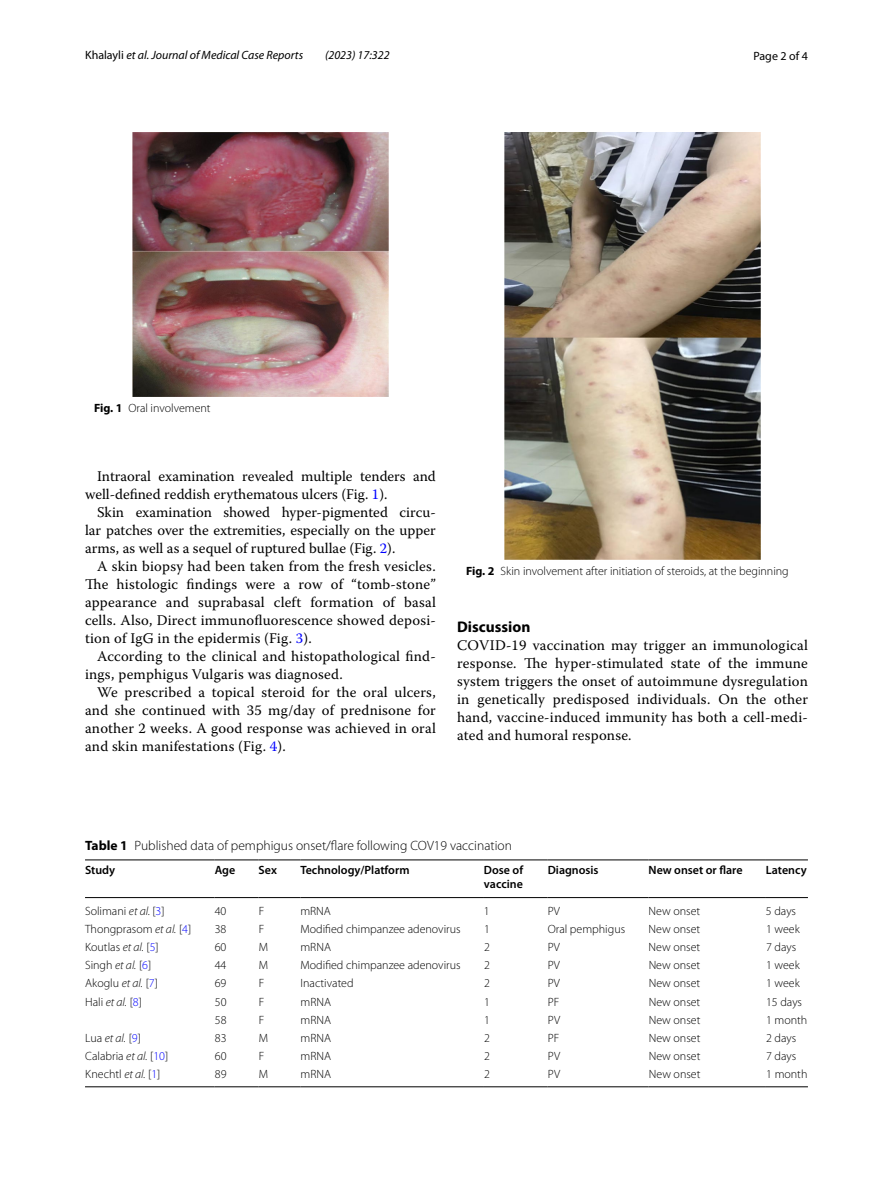
<style>
.page{position:relative;width:893px;height:1187px;background:#fff}
.page>*{position:absolute;margin:0;border:0;box-sizing:border-box;transform-origin:0 0}
.t1{font:700 15.45px "Myriad Pro";color:#000}
.t2{font:14.7px/18px "Warnock Pro";letter-spacing:.015em;color:#000;text-align:justify}
.t3{font:300 13.5px "Myriad Pro";color:#000}
.t4{font:300 12px "Myriad Pro";color:#000}
.t5{font:600 12px/13.5px "Myriad Pro";color:#000}
.t6{font:italic 12px "Myriad Pro";color:#000}
.t7{font:12px "Myriad Pro";color:#000}
.s1{font-style:normal}
.s2{font-weight:700}
.s3{color:#00f}
.s4{font-style:italic}
</style>
<div class="page">
<img style="left:133px;top:133px;width:255px;height:264px">
<img style="left:505px;top:133px;width:255px;height:426px">
<hr style="left:85px;top:859px;width:130px;height:1px;background:#000">
<hr style="left:85px;top:897px;width:130px;height:1px;background:#000">
<hr style="left:215px;top:859px;width:44px;height:1px;background:#000">
<hr style="left:215px;top:897px;width:44px;height:1px;background:#000">
<hr style="left:259px;top:859px;width:41px;height:1px;background:#000">
<hr style="left:259px;top:897px;width:41px;height:1px;background:#000">
<hr style="left:300px;top:859px;width:184px;height:1px;background:#000">
<hr style="left:300px;top:897px;width:184px;height:1px;background:#000">
<hr style="left:484px;top:859px;width:64px;height:1px;background:#000">
<hr style="left:484px;top:897px;width:64px;height:1px;background:#000">
<hr style="left:548px;top:859px;width:100px;height:1px;background:#000">
<hr style="left:548px;top:897px;width:100px;height:1px;background:#000">
<hr style="left:648px;top:859px;width:118px;height:1px;background:#000">
<hr style="left:648px;top:897px;width:118px;height:1px;background:#000">
<hr style="left:766px;top:859px;width:42px;height:1px;background:#000">
<hr style="left:766px;top:897px;width:42px;height:1px;background:#000">
<hr style="left:85px;top:1086px;width:130px;height:1px;background:#000">
<hr style="left:215px;top:1086px;width:44px;height:1px;background:#000">
<hr style="left:259px;top:1086px;width:41px;height:1px;background:#000">
<hr style="left:300px;top:1086px;width:184px;height:1px;background:#000">
<hr style="left:484px;top:1086px;width:64px;height:1px;background:#000">
<hr style="left:548px;top:1086px;width:100px;height:1px;background:#000">
<hr style="left:648px;top:1086px;width:118px;height:1px;background:#000">
<hr style="left:766px;top:1086px;width:42px;height:1px;background:#000">
<p class="t6" style="left:85px;top:48px;width:220px"><span class="s1">Khalayli</span> et al. Journal of Medical Case Reports</p>
<p class="t6" style="left:325px;top:48px;width:66px">(2023) 17:322</p>
<p class="t7" style="left:753px;top:48px;width:56px">Page 2 of 4</p>
<p class="t4" style="left:94px;top:401px;width:118px"><span class="s2">Fig. 1</span> Oral involvement</p>
<p class="t2" style="left:85px;top:467px;width:352px;text-indent:12px">Intraoral examination revealed multiple tenders and well-defined reddish erythematous ulcers (Fig. <span class="s3">1</span>).</p>
<p class="t2" style="left:85px;top:503px;width:352px;text-indent:12px">Skin examination showed hyper-pigmented circu&shy;lar patches over the extremities, especially on the upper arms, as well as a sequel of ruptured bullae (Fig. <span class="s3">2</span>).</p>
<p class="t2" style="left:85px;top:557px;width:352px;text-indent:12px">A skin biopsy had been taken from the fresh vesicles.<br>The histologic findings were a row of “tomb-stone” appearance and suprabasal cleft formation of basal cells. Also, Direct immunofluorescence showed deposi&shy;tion of IgG in the epidermis (Fig. <span class="s3">3</span>).</p>
<p class="t2" style="left:85px;top:647px;width:352px;text-indent:12px">According to the clinical and histopathological find&shy;ings, pemphigus Vulgaris was diagnosed.</p>
<p class="t2" style="left:85px;top:683px;width:352px;text-indent:12px">We prescribed a topical steroid for the oral ulcers, and she continued with 35 mg/day of prednisone for another 2 weeks. A good response was achieved in oral and skin manifestations (Fig. <span class="s3">4</span>).</p>
<p class="t4" style="left:466px;top:564px;width:324px"><span class="s2">Fig. 2</span> Skin involvement after initiation of steroids, at the beginning</p>
<p class="t1" style="left:457px;top:617px;width:75px">Discussion</p>
<p class="t2" style="left:457px;top:636px;width:352px">COVID-19 vaccination may trigger an immunological response. The hyper-stimulated state of the immune system triggers the onset of autoimmune dysregulation in genetically predisposed individuals. On the other hand, vaccine-induced immunity has both a cell-medi&shy;ated and humoral response.</p>
<p class="t3" style="left:85px;top:838px;width:428px"><span class="s2">Table 1</span> Published data of pemphigus onset/flare following COV19 vaccination</p>
<p class="t5" style="left:85px;top:863px;width:32px">Study</p>
<p class="t5" style="left:215px;top:863px;width:22px">Age</p>
<p class="t5" style="left:259px;top:863px;width:20px">Sex</p>
<p class="t5" style="left:300px;top:863px;width:111px">Technology/Platform</p>
<p class="t5" style="left:484px;top:863px;width:41px">Dose of vaccine</p>
<p class="t5" style="left:548px;top:863px;width:52px">Diagnosis</p>
<p class="t5" style="left:649px;top:863px;width:95px">New onset or flare</p>
<p class="t5" style="left:766px;top:863px;width:42px">Latency</p>
<p class="t4" style="left:85px;top:904px;width:81px">Solimani <span class="s4">et al.</span> [<span class="s3">3</span>]</p>
<p class="t4" style="left:215px;top:904px;width:13px">40</p>
<p class="t4" style="left:259px;top:904px;width:7px">F</p>
<p class="t4" style="left:300px;top:904px;width:32px">mRNA</p>
<p class="t4" style="left:484px;top:904px;width:7px">1</p>
<p class="t4" style="left:548px;top:904px;width:14px">PV</p>
<p class="t4" style="left:649px;top:904px;width:53px">New onset</p>
<p class="t4" style="left:766px;top:904px;width:32px">5 days</p>
<p class="t4" style="left:85px;top:922px;width:108px">Thongprasom <span class="s4">et al.</span> [<span class="s3">4</span>]</p>
<p class="t4" style="left:215px;top:922px;width:13px">38</p>
<p class="t4" style="left:259px;top:922px;width:7px">F</p>
<p class="t4" style="left:300px;top:922px;width:162px">Modified chimpanzee adenovirus</p>
<p class="t4" style="left:484px;top:922px;width:7px">1</p>
<p class="t4" style="left:548px;top:922px;width:79px">Oral pemphigus</p>
<p class="t4" style="left:649px;top:922px;width:53px">New onset</p>
<p class="t4" style="left:766px;top:922px;width:35px">1 week</p>
<p class="t4" style="left:85px;top:940px;width:75px">Koutlas <span class="s4">et al.</span> [<span class="s3">5</span>]</p>
<p class="t4" style="left:215px;top:940px;width:13px">60</p>
<p class="t4" style="left:259px;top:940px;width:11px">M</p>
<p class="t4" style="left:300px;top:940px;width:32px">mRNA</p>
<p class="t4" style="left:484px;top:940px;width:7px">2</p>
<p class="t4" style="left:548px;top:940px;width:14px">PV</p>
<p class="t4" style="left:649px;top:940px;width:53px">New onset</p>
<p class="t4" style="left:766px;top:940px;width:32px">7 days</p>
<p class="t4" style="left:85px;top:958px;width:68px">Singh <span class="s4">et al.</span> [<span class="s3">6</span>]</p>
<p class="t4" style="left:215px;top:958px;width:13px">44</p>
<p class="t4" style="left:259px;top:958px;width:11px">M</p>
<p class="t4" style="left:300px;top:958px;width:162px">Modified chimpanzee adenovirus</p>
<p class="t4" style="left:484px;top:958px;width:7px">2</p>
<p class="t4" style="left:548px;top:958px;width:14px">PV</p>
<p class="t4" style="left:649px;top:958px;width:53px">New onset</p>
<p class="t4" style="left:766px;top:958px;width:35px">1 week</p>
<p class="t4" style="left:85px;top:976px;width:74px">Akoglu <span class="s4">et al.</span> [<span class="s3">7</span>]</p>
<p class="t4" style="left:215px;top:976px;width:13px">69</p>
<p class="t4" style="left:259px;top:976px;width:7px">F</p>
<p class="t4" style="left:300px;top:976px;width:55px">Inactivated</p>
<p class="t4" style="left:484px;top:976px;width:7px">2</p>
<p class="t4" style="left:548px;top:976px;width:14px">PV</p>
<p class="t4" style="left:649px;top:976px;width:53px">New onset</p>
<p class="t4" style="left:766px;top:976px;width:35px">1 week</p>
<p class="t4" style="left:85px;top:994px;width:58px">Hali <span class="s4">et al.</span> [<span class="s3">8</span>]</p>
<p class="t4" style="left:215px;top:994px;width:13px">50</p>
<p class="t4" style="left:259px;top:994px;width:7px">F</p>
<p class="t4" style="left:301px;top:994px;width:32px">mRNA</p>
<p class="t4" style="left:484px;top:994px;width:7px">1</p>
<p class="t4" style="left:548px;top:994px;width:13px">PF</p>
<p class="t4" style="left:649px;top:994px;width:53px">New onset</p>
<p class="t4" style="left:766px;top:994px;width:38px">15 days</p>
<p class="t4" style="left:215px;top:1012px;width:13px">58</p>
<p class="t4" style="left:259px;top:1012px;width:7px">F</p>
<p class="t4" style="left:301px;top:1012px;width:32px">mRNA</p>
<p class="t4" style="left:484px;top:1012px;width:7px">1</p>
<p class="t4" style="left:548px;top:1012px;width:14px">PV</p>
<p class="t4" style="left:649px;top:1012px;width:53px">New onset</p>
<p class="t4" style="left:766px;top:1012px;width:43px">1 month</p>
<p class="t4" style="left:85px;top:1031px;width:57px">Lua <span class="s4">et al.</span> [<span class="s3">9</span>]</p>
<p class="t4" style="left:215px;top:1031px;width:13px">83</p>
<p class="t4" style="left:259px;top:1031px;width:11px">M</p>
<p class="t4" style="left:301px;top:1031px;width:32px">mRNA</p>
<p class="t4" style="left:484px;top:1031px;width:7px">2</p>
<p class="t4" style="left:548px;top:1031px;width:13px">PF</p>
<p class="t4" style="left:649px;top:1031px;width:53px">New onset</p>
<p class="t4" style="left:766px;top:1031px;width:32px">2 days</p>
<p class="t4" style="left:85px;top:1049px;width:84px">Calabria <span class="s4">et al.</span> [<span class="s3">10</span>]</p>
<p class="t4" style="left:215px;top:1049px;width:13px">60</p>
<p class="t4" style="left:259px;top:1049px;width:7px">F</p>
<p class="t4" style="left:301px;top:1049px;width:32px">mRNA</p>
<p class="t4" style="left:484px;top:1049px;width:7px">2</p>
<p class="t4" style="left:548px;top:1049px;width:14px">PV</p>
<p class="t4" style="left:649px;top:1049px;width:53px">New onset</p>
<p class="t4" style="left:766px;top:1049px;width:32px">7 days</p>
<p class="t4" style="left:85px;top:1067px;width:77px">Knechtl <span class="s4">et al.</span> [<span class="s3">1</span>]</p>
<p class="t4" style="left:215px;top:1067px;width:13px">89</p>
<p class="t4" style="left:259px;top:1067px;width:11px">M</p>
<p class="t4" style="left:301px;top:1067px;width:32px">mRNA</p>
<p class="t4" style="left:484px;top:1067px;width:7px">2</p>
<p class="t4" style="left:548px;top:1067px;width:14px">PV</p>
<p class="t4" style="left:649px;top:1067px;width:53px">New onset</p>
<p class="t4" style="left:766px;top:1067px;width:43px">1 month</p>
</div>
